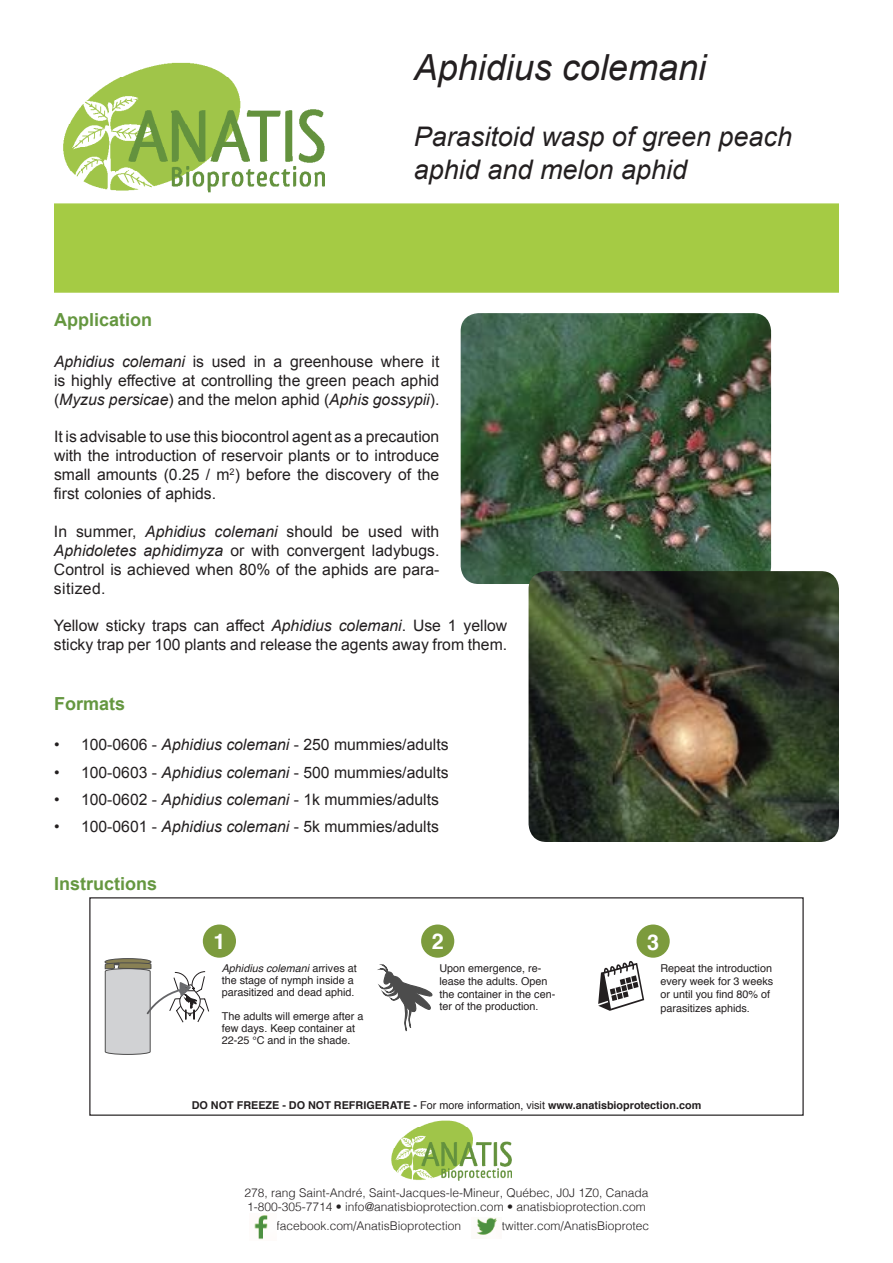
<style>
.page{position:relative;width:893px;height:1263px;background:#fff}
.page>*{position:absolute;margin:0;border:0;box-sizing:border-box;transform-origin:0 0}
.t1{font:italic 36px "Arial";color:#231f20}
.t2{font:italic 27px/33px "Arial";color:#231f20}
.t3{font:700 21.6px "Helvetica";color:#fff}
.t4{font:700 18px "Arial";color:#659740}
.t5{font:15.75px/18.9px "Arial";color:#231f20}
.t6{font:italic 15.75px "Arial";color:#231f20}
.t7{font:15.75px "Arial";letter-spacing:.025em;color:#231f20}
.t8{font:300 12px/14.4px "Helvetica";color:#231f20}
.t9{font:10.8px/12px "Helvetica";color:#231f20}
.t10{font:700 10.8px "Helvetica";color:#231f20}
.t11{font:9.15px "Arial";color:#231f20}
.s1{font-style:italic}
.s2{font-weight:400}
</style>
<div class="page">
<img style="left:461px;top:313px;width:310px;height:271px">
<img style="left:529px;top:571px;width:310px;height:271px">
<img style="left:63px;top:62px;width:261px;height:131px">
<div style="left:54px;top:203px;width:785px;height:90px;background:#a5cb44;border:2px solid #a5cb44"></div>
<img style="left:391px;top:1120px;width:121px;height:60px">
<img style="left:254px;top:1215px;width:14px;height:25px">
<img style="left:476px;top:1217px;width:21px;height:18px">
<div style="left:89px;top:897px;width:715px;height:219px;border:1px solid #231f20"></div>
<div style="left:421px;top:924px;width:33px;height:34px;background:#7c9b3d;border-radius:50%"></div>
<div style="left:637px;top:924px;width:33px;height:34px;background:#7c9b3d;border-radius:50%"></div>
<div style="left:203px;top:924px;width:33px;height:34px;background:#7c9b3d;border-radius:50%"></div>
<svg style="left:598px;top:961px;width:46px;height:50px"></svg>
<div style="left:105px;top:958px;width:46px;height:7px;background:#888054;border-radius:50%"></div>
<div style="left:105px;top:958px;width:46px;height:8px;border:1px solid #4d4d4d;border-radius:50%"></div>
<svg style="left:104px;top:962px;width:105px;height:93px"></svg>
<svg style="left:377px;top:965px;width:56px;height:67px"></svg>
<p class="t4" style="left:54px;top:308px;width:100px">Application</p>
<h1 class="t1" style="left:414px;top:44px;width:294px">Aphidius colemani</h1>
<h2 class="t2" style="left:414px;top:121px;width:380px">Parasitoid wasp of green peach aphid and melon aphid</h2>
<p class="t6" style="left:54px;top:351px;width:62px">Aphidius</p>
<p class="t5" style="left:54px;top:371px;width:387px">is highly effective at controlling the green peach aphid (<span class="s1">Myzus persicae</span>) and the melon aphid (<span class="s1">Aphis gossypii</span> .(</p>
<p class="t5" style="left:54px;top:427px;width:387px">isIt advisable to use this biocontrol agent as a precaution with the introduction of reservoir plants or to introduce</p>
<p class="t11" style="left:230px;top:466px;width:7px">2</p>
<p class="t6" style="left:122px;top:351px;width:65px">colemani</p>
<p class="t5" style="left:193px;top:352px;width:13px">is</p>
<p class="t5" style="left:212px;top:352px;width:36px">used</p>
<p class="t5" style="left:254px;top:352px;width:14px">in</p>
<p class="t5" style="left:290px;top:352px;width:85px">greenhouse</p>
<p class="t5" style="left:381px;top:352px;width:44px">where</p>
<p class="t5" style="left:431px;top:352px;width:9px">it</p>
<p class="t5" style="left:274px;top:352px;width:10px">a</p>
<p class="t5" style="left:54px;top:465px;width:387px">small amounts (0.25 m/ ) before the discovery of the first colonies of aphids.</p>
<p class="t5" style="left:411px;top:522px;width:30px">with</p>
<p class="t5" style="left:54px;top:522px;width:15px">In</p>
<p class="t6" style="left:145px;top:521px;width:62px">Aphidius</p>
<p class="t6" style="left:215px;top:521px;width:65px">colemani</p>
<p class="t5" style="left:287px;top:522px;width:48px">should</p>
<p class="t5" style="left:342px;top:522px;width:19px">be</p>
<p class="t5" style="left:368px;top:522px;width:36px">used</p>
<p class="t5" style="left:76px;top:522px;width:62px">summer,</p>
<p class="t6" style="left:54px;top:540px;width:84px">Aphidoletes</p>
<p class="t7" style="left:54px;top:578px;width:53px">sitized.</p>
<p class="t6" style="left:144px;top:540px;width:81px">aphidimyza</p>
<p class="t5" style="left:252px;top:541px;width:30px">with</p>
<p class="t5" style="left:372px;top:541px;width:69px">ladybugs.</p>
<p class="t5" style="left:287px;top:541px;width:79px">convergent</p>
<p class="t5" style="left:230px;top:541px;width:16px">or</p>
<p class="t5" style="left:54px;top:560px;width:387px">Control is achieved when 80% of the aphids are para-</p>
<p class="t5" style="left:54px;top:616px;width:455px">Yellow sticky traps can affect <span class="s1">Aphidius colemani</span>. Use 1 yellow sticky trap per 100 plants and release the agents away from them.</p>
<p class="t4" style="left:54px;top:691px;width:73px">Formats</p>
<p class="t5" style="left:81px;top:735px;width:369px">100-0606 - <span class="s1">Aphidius colemani</span> - 250 mummies/adults</p>
<p class="t5" style="left:54px;top:735px;width:7px">•</p>
<p class="t5" style="left:54px;top:763px;width:7px">•</p>
<p class="t5" style="left:81px;top:763px;width:369px">100-0603 - <span class="s1">Aphidius colemani</span> - 500 mummies/adults</p>
<p class="t5" style="left:54px;top:790px;width:7px">•</p>
<p class="t5" style="left:81px;top:790px;width:360px">100-0602 - <span class="s1">Aphidius colemani</span> k1- mummies/adults</p>
<p class="t5" style="left:54px;top:817px;width:7px">•</p>
<p class="t5" style="left:81px;top:817px;width:360px">100-0601 - <span class="s1">Aphidius colemani</span> k5- mummies/adults</p>
<p class="t4" style="left:54px;top:871px;width:105px">Instructions</p>
<h3 class="t3" style="left:213px;top:924px;width:14px">1</h3>
<p class="t9" style="left:222px;top:962px;width:137px"><span class="s1">Aphidius colemani</span> arrives at the stage of nymph inside a parasitized and dead aphid.</p>
<p class="t9" style="left:222px;top:1010px;width:143px">The adults will emerge after a few days. Keep container at<br>22-25 C° and in the shade.</p>
<h3 class="t3" style="left:432px;top:924px;width:14px">2</h3>
<p class="t9" style="left:439px;top:975px;width:110px">lease the adults. Open</p>
<p class="t9" style="left:439px;top:962px;width:104px">Upon emergence, re-</p>
<p class="t9" style="left:439px;top:1001px;width:101px">ter of the production.</p>
<p class="t9" style="left:439px;top:988px;width:117px">the container in the cen-</p>
<h3 class="t3" style="left:647px;top:925px;width:14px">3</h3>
<p class="t9" style="left:660px;top:962px;width:114px;line-height:12.9px;text-align:justify">Repeat the introduction every week for 3 weeks or until you find 80% of</p>
<p class="t9" style="left:660px;top:1002px;width:91px">parasitizes aphids.</p>
<p class="t10" style="left:192px;top:1096px;width:511px">DO NOT FREEZE - DO NOT REFRIGERATE - <span class="s2">For more information, visit</span> www.anatisbioprotection.com</p>
<p class="t8" style="left:244px;top:1184px;width:406px">278, rang Saint-André, Saint-Jacques l e- -Mineur, Québec Z1J0J, 0, Canada<br>1-800-305-7714 • info@anatisbioprotection.com • anatisbioprotection.com</p>
<p class="t8" style="left:502px;top:1218px;width:149px">twitter.com/AnatisBioprotec</p>
<p class="t8" style="left:276px;top:1218px;width:186px">facebook.com/AnatisBioprotection</p>
</div>
